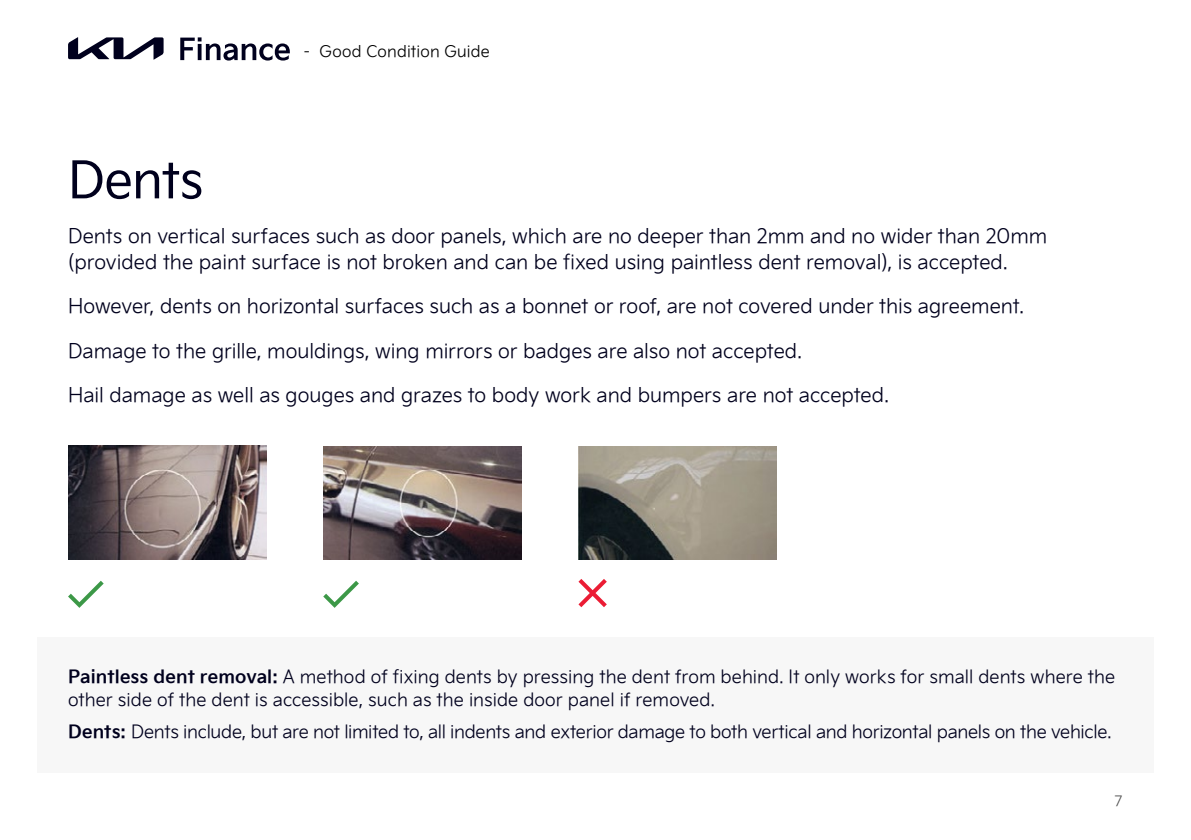
<style>
.page{position:relative;width:1191px;height:840px;background:#fff}
.page>*{position:absolute;margin:0;border:0;box-sizing:border-box;transform-origin:0 0}
.t1{font:50px "Kia Signature";letter-spacing:-.01em;color:#00001d}
.t2{font:300 20px/26px "Kia Signature";color:#00001d}
.t3{font:300 18px/23.4px "Kia Signature";color:#00001d}
.t4{font:300 16px "Kia Signature";letter-spacing:.01em;color:#000}
.t5{font:300 14px "Kia Signature";color:#4d4d4d}
.s1{font-weight:700}
</style>
<div class="page">
<svg style="left:68px;top:37px;width:96px;height:23px"></svg>
<svg style="left:180px;top:37px;width:110px;height:23px"></svg>
<div style="left:37px;top:637px;width:1116px;height:135px;background:#f7f7f7"></div>
<img style="left:68px;top:445px;width:198px;height:114px">
<img style="left:323px;top:446px;width:199px;height:113px">
<img style="left:578px;top:446px;width:199px;height:113px">
<svg style="left:578px;top:579px;width:29px;height:28px"></svg>
<svg style="left:68px;top:580px;width:36px;height:27px"></svg>
<svg style="left:323px;top:580px;width:36px;height:27px"></svg>
<p class="t4" style="left:304px;top:39px;width:187px">- Good Condition Guide</p>
<h1 class="t1" style="left:68px;top:143px;width:137px">Dents</h1>
<p class="t2" style="left:68px;top:221px;width:980px">Dents on vertical surfaces such as door panels, which are no deeper than 2mm and no wider than 20mm (provided the paint surface is not broken and can be fixed using paintless dent removal), is accepted.</p>
<p class="t2" style="left:68px;top:292px;width:957px">However, dents on horizontal surfaces such as a bonnet or roof, are not covered under this agreement.</p>
<p class="t2" style="left:68px;top:336px;width:735px">Damage to the grille, mouldings, wing mirrors or badges are also not accepted.</p>
<p class="t2" style="left:68px;top:381px;width:822px">Hail damage as well as gouges and grazes to body work and bumpers are not accepted.</p>
<p class="t3" style="left:68px;top:663px;width:1048px"><span class="s1">Paintless dent removal:</span> A method of fixing dents by pressing the dent from behind. It only works for small dents where the other side of the dent is accessible, such as the inside door panel if removed.</p>
<p class="t3" style="left:68px;top:718px;width:1044px"><span class="s1">Dents:</span> Dents include, but are not limited to, all indents and exterior damage to both vertical and horizontal panels on the vehicle.</p>
<p class="t5" style="left:1114px;top:790px;width:9px">7</p>
</div>
